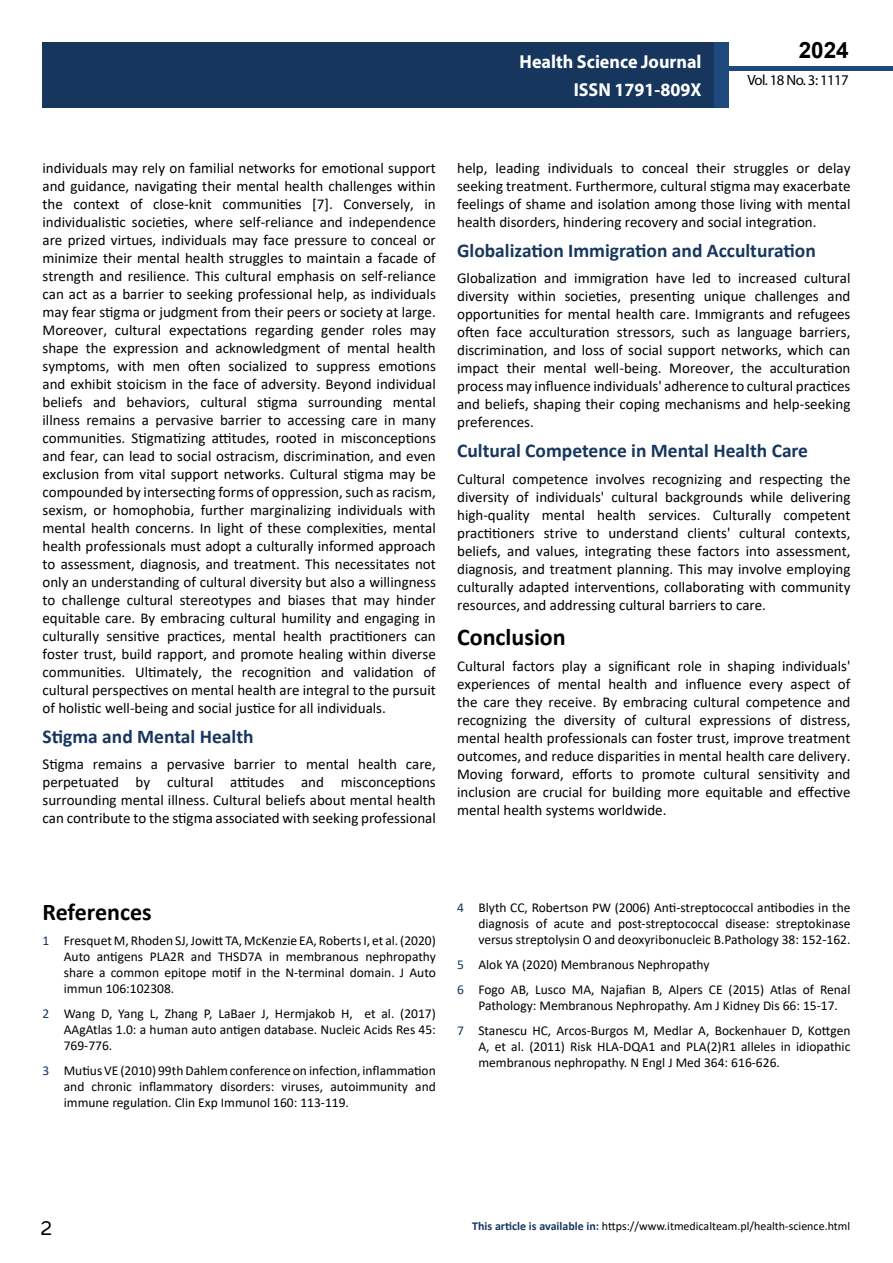
<style>
.page{position:relative;width:893px;height:1263px;background:#fff}
.page>*{position:absolute;margin:0;border:0;box-sizing:border-box;transform-origin:0 0}
.t1{font:25.5px "Tunga";color:#000}
.t2{font:700 24px "Calibri";color:#000}
.t3{font:700 22.5px "Arial";color:#000}
.t4{font:700 19.5px "Calibri";color:#16365d}
.t5{font:700 18.75px/27.2px "Myriad Pro";color:#fff;text-align:right;scale:.96 1}
.t6{font:15px/18px "Calibri";color:#000;text-align:justify}
.t7{font:14.85px "Myriad Pro";letter-spacing:-.04em;color:#000}
.t8{font:13.5px/16.2px "Calibri";color:#000;text-align:justify}
.t9{font:12px "Calibri";color:#000}
.s1{color:#16365d}
.s2{font-weight:700;color:#16375d}
</style>
<div class="page">
<div style="left:722px;top:66px;width:171px;height:5px;background:#1f497d"></div>
<div style="left:43px;top:42px;width:671px;height:66px;background:#16365d"></div>
<div style="left:714px;top:42px;width:15px;height:66px;background:#1f497d"></div>
<p class="t5" style="left:520px;top:48px;width:191px">Health Science Journal<br>ISSN 1791-809X</p>
<h3 class="t3" style="left:799px;top:35px;width:52px">2024</h3>
<p class="t7" style="left:747px;top:71px;width:103px">Vol. 18 No. 3: 1117</p>
<p class="t6" style="left:43px;top:158px;width:395px">individuals may rely on familial networks for emotional support and guidance, navigating their mental health challenges within the context of close-knit communities [7]. Conversely, in individualistic societies, where self-reliance and independence are prized virtues, individuals may face pressure to conceal or minimize their mental health struggles to maintain a facade of strength and resilience. This cultural emphasis on self-reliance can act as a barrier to seeking professional help, as individuals may fear stigma or judgment from their peers or society at large.<br>Moreover, cultural expectations regarding gender roles may shape the expression and acknowledgment of mental health symptoms, with men often socialized to suppress emotions and exhibit stoicism in the face of adversity. Beyond individual beliefs and behaviors, cultural stigma surrounding mental illness remains a pervasive barrier to accessing care in many communities. Stigmatizing attitudes, rooted in misconceptions and fear, can lead to social ostracism, discrimination, and even exclusion from vital support networks. Cultural stigma may be compounded by intersecting forms of oppression, such as racism, sexism, or homophobia, further marginalizing individuals with mental health concerns. In light of these complexities, mental health professionals must adopt a culturally informed approach to assessment, diagnosis, and treatment. This necessitates not only an understanding of cultural diversity but also a willingness to challenge cultural stereotypes and biases that may hinder equitable care. By embracing cultural humility and engaging in culturally sensitive practices, mental health practitioners can foster trust, build rapport, and promote healing within diverse communities. Ultimately, the recognition and validation of cultural perspectives on mental health are integral to the pursuit of holistic well-being and social justice for all individuals.</p>
<h3 class="t4" style="left:43px;top:722px;width:213px">Stigma and Mental Health</h3>
<p class="t6" style="left:43px;top:755px;width:395px">Stigma remains a pervasive barrier to mental health care, perpetuated by cultural attitudes and misconceptions surrounding mental illness. Cultural beliefs about mental health can contribute to the stigma associated with seeking professional</p>
<p class="t6" style="left:457px;top:158px;width:395px">help, leading individuals to conceal their struggles or delay seeking treatment. Furthermore, cultural stigma may exacerbate feelings of shame and isolation among those living with mental health disorders, hindering recovery and social integration.</p>
<h3 class="t4" style="left:457px;top:236px;width:360px">Globalization Immigration and Acculturation</h3>
<p class="t6" style="left:457px;top:269px;width:395px">Globalization and immigration have led to increased cultural diversity within societies, presenting unique challenges and opportunities for mental health care. Immigrants and refugees often face acculturation stressors, such as language barriers, discrimination, and loss of social support networks, which can impact their mental well-being. Moreover, the acculturation process may influence individuals' adherence to cultural practices and beliefs, shaping their coping mechanisms and help-seeking preferences.</p>
<h3 class="t4" style="left:457px;top:437px;width:352px">Cultural Competence in Mental Health Care</h3>
<p class="t6" style="left:457px;top:469px;width:395px">Cultural competence involves recognizing and respecting the diversity of individuals' cultural backgrounds while delivering high-quality mental health services. Culturally competent practitioners strive to understand clients' cultural contexts, beliefs, and values, integrating these factors into assessment, diagnosis, and treatment planning. This may involve employing culturally adapted interventions, collaborating with community resources, and addressing cultural barriers to care.</p>
<h2 class="t2" style="left:457px;top:620px;width:110px">Conclusion</h2>
<p class="t6" style="left:457px;top:657px;width:395px">Cultural factors play a significant role in shaping individuals' experiences of mental health and influence every aspect of the care they receive. By embracing cultural competence and recognizing the diversity of cultural expressions of distress, mental health professionals can foster trust, improve treatment outcomes, and reduce disparities in mental health care delivery.<br>Moving forward, efforts to promote cultural sensitivity and inclusion are crucial for building more equitable and effective mental health systems worldwide.</p>
<h2 class="t2" style="left:43px;top:895px;width:111px">References</h2>
<p class="t8" style="left:64px;top:932px;width:374px;text-indent:-21px"><span class="s1">1</span> Fresquet M, Rhoden SJ, Jowitt TA, McKenzie EA, Roberts I, et al. (2020)<br>Auto antigens PLA2R and THSD7A in membranous nephropathy share a common epitope motif in the N-terminal domain. J Auto immun 106:102308.</p>
<p class="t8" style="left:64px;top:1005px;width:374px;text-indent:-21px"><span class="s1">2</span> Wang D, Yang L, Zhang P, LaBaer J, Hermjakob H, et al. (2017)<br>AAgAtlas 1.0: a human auto antigen database. Nucleic Acids Res 45:<br>769-776.</p>
<p class="t8" style="left:64px;top:1062px;width:374px;text-indent:-21px"><span class="s1">3</span> Mutius VE (2010) 99th Dahlem conference on infection, inflammation and chronic inflammatory disorders: viruses, autoimmunity and immune regulation. Clin Exp Immunol 160: 113-119.</p>
<p class="t8" style="left:478px;top:899px;width:374px;text-indent:-21px"><span class="s1">4</span> Blyth CC, Robertson PW (2006) Anti-streptococcal antibodies in the diagnosis of acute and post-streptococcal disease: streptokinase versus streptolysin O and deoxyribonucleic B.Pathology 38: 152-162.</p>
<p class="t8" style="left:457px;top:952px;width:395px;line-height:24.8px"><span class="s1">5</span> Alok YA (2020) Membranous Nephropathy<br><span class="s1">6</span> Fogo AB, Lusco MA, Najafian B, Alpers CE (2015) Atlas of Renal</p>
<p class="t8" style="left:457px;top:993px;width:395px;line-height:24.8px;text-indent:21px">Pathology: Membranous Nephropathy. Am J Kidney Dis 66: 15-17.<br><span class="s1">7</span> Stanescu HC, Arcos-Burgos M, Medlar A, Bockenhauer D, Kottgen</p>
<p class="t8" style="left:478px;top:1038px;width:374px">A, et al. (2011) Risk HLA-DQA1 and PLA(2)R1 alleles in idiopathic membranous nephropathy. N Engl J Med 364: 616-626.</p>
<h1 class="t1" style="left:41px;top:1211px;width:13px">2</h1>
<p class="t9" style="left:472px;top:1217px;width:380px"><span class="s2">This article is available in:</span> https://www.itmedicalteam.pl/health-science.html</p>
</div>
